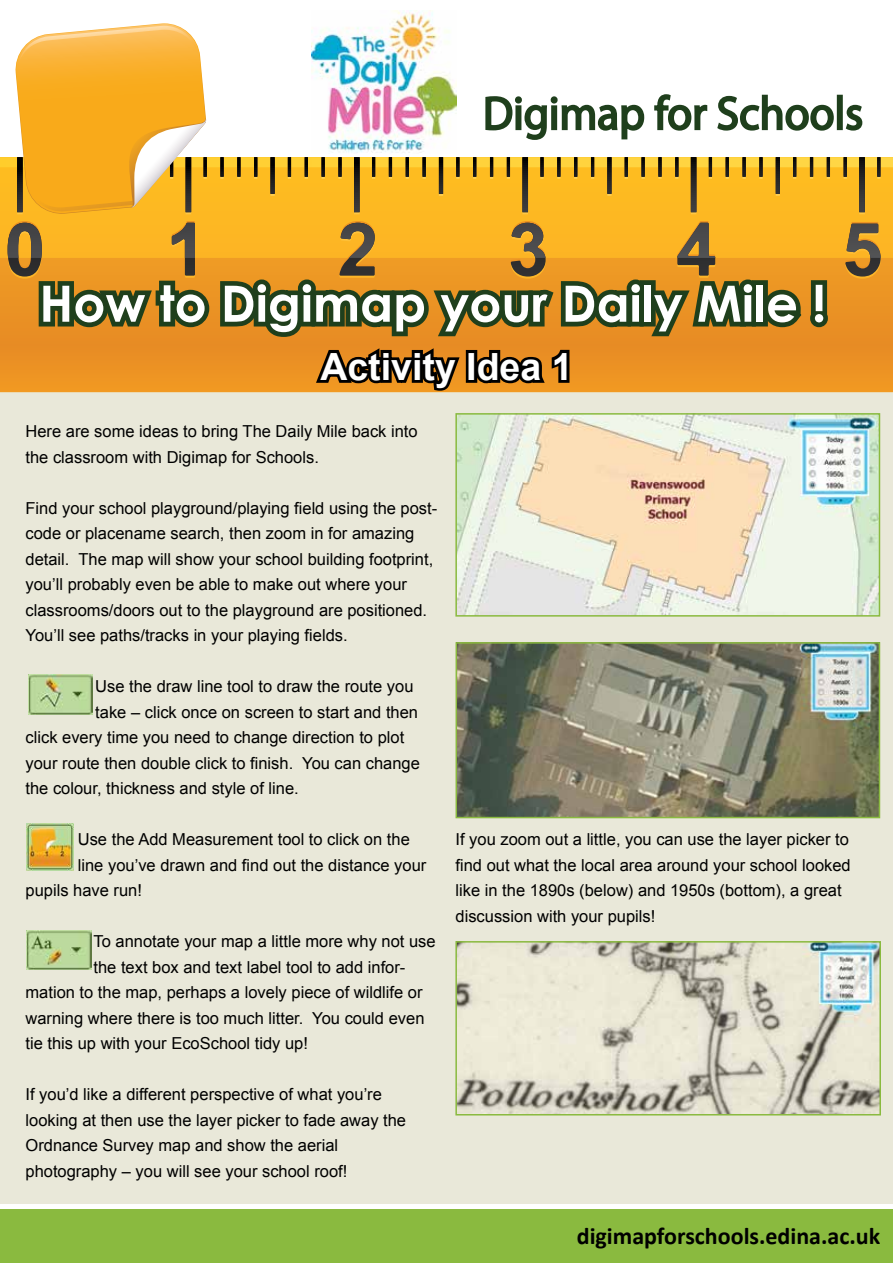
<style>
.page{position:relative;width:893px;height:1263px;background:#fff}
.page>*{position:absolute;margin:0;border:0;box-sizing:border-box;transform-origin:0 0}
.t1{font:700 50.1px "Century Gothic";color:#fff}
.t2{font:700 37.5px "Arial";color:#fff}
.t3{font:700 24px "Calibri";color:#000}
.t4{font:16.5px/25.5px "Arial";color:#000}
</style>
<div class="page">
<div style="left:0;top:391px;width:893px;height:813px;background:#e9e8d9"></div>
<svg style="left:0;top:157px;width:893px;height:235px;background:#ec9523"></svg>
<svg style="left:8px;top:157px;width:885px;height:118px;background:#dda428"></svg>
<svg style="left:17px;top:258px;width:863px;height:18px;background:#d48b26"></svg>
<svg style="left:17px;top:157px;width:863px;height:101px;background:#e7ab25"></svg>
<svg style="left:14px;top:23px;width:192px;height:192px;background:#f4b644"></svg>
<svg style="left:485px;top:96px;width:160px;height:44px"></svg>
<svg style="left:654px;top:94px;width:54px;height:37px"></svg>
<svg style="left:717px;top:94px;width:117px;height:37px"></svg>
<div style="left:837px;top:95px;width:6px;height:35px;border:2px solid #1f3f1c"></div>
<svg style="left:845px;top:104px;width:18px;height:27px"></svg>
<div style="left:0;top:1209px;width:893px;height:54px;background:#8aba3f"></div>
<img style="left:312px;top:11px;width:144px;height:142px">
<img style="left:458px;top:416px;width:419px;height:198px">
<div style="left:455px;top:413px;width:425px;height:204px;border:2px solid #8aba3f"></div>
<img style="left:458px;top:645px;width:419px;height:170px">
<div style="left:455px;top:642px;width:425px;height:176px;border:2px solid #8aba3f"></div>
<img style="left:458px;top:944px;width:420px;height:168px">
<div style="left:455px;top:941px;width:426px;height:174px;border:2px solid #8aba3f"></div>
<img style="left:28px;top:674px;width:65px;height:40px">
<img style="left:27px;top:823px;width:47px;height:47px">
<img style="left:27px;top:930px;width:64px;height:40px">
<svg style="left:34px;top:272px;width:802px;height:121px;background:#a27120"></svg>
<h1 class="t1" style="left:39px;top:265px;width:788px">How to Digimap your Daily Mile !</h1>
<h2 class="t2" style="left:320px;top:342px;width:254px">Activity Idea 1</h2>
<p class="t4" style="left:26px;top:419px;width:394px">Here are some ideas to bring The Daily Mile back into the classroom with Digimap for Schools.</p>
<p class="t4" style="left:26px;top:495px;width:413px">Find your school playground/playing field using the post&shy;code or placename search, then zoom in for amazing detail. The map will show your school building footprint, you’ll probably even be able to make out where your classrooms/doors out to the playground are positioned.<br>You’ll see paths/tracks in your playing fields.</p>
<p class="t4" style="left:95px;top:674px;width:320px">Use the draw line tool to draw the route you</p>
<p class="t4" style="left:95px;top:699px;width:324px">take – click once on screen to start and then</p>
<p class="t4" style="left:26px;top:725px;width:380px">click every time you need to change direction to plot</p>
<p class="t4" style="left:26px;top:750px;width:396px">your route then double click to finish. You can change</p>
<p class="t4" style="left:26px;top:776px;width:275px">the colour, thickness and style of line.</p>
<p class="t4" style="left:78px;top:827px;width:333px">Use the Add Measurement tool to click on the</p>
<p class="t4" style="left:78px;top:852px;width:350px">line you’ve drawn and find out the distance your</p>
<p class="t4" style="left:26px;top:878px;width:118px">pupils have run!</p>
<p class="t4" style="left:94px;top:929px;width:344px">To annotate your map a little more why not use</p>
<p class="t4" style="left:94px;top:954px;width:313px">the text box and text label tool to add infor-</p>
<p class="t4" style="left:26px;top:980px;width:399px">mation to the map, perhaps a lovely piece of wildlife or</p>
<p class="t4" style="left:26px;top:1005px;width:400px">warning where there is too much litter. You could even</p>
<p class="t4" style="left:26px;top:1031px;width:284px">tie this up with your EcoSchool tidy up!</p>
<p class="t4" style="left:26px;top:1082px;width:382px">If you’d like a different perspective of what you’re looking at then use the layer picker to fade away the Ordnance Survey map and show the aerial photography – you will see your school roof!</p>
<p class="t4" style="left:455px;top:827px;width:397px">If you zoom out a little, you can use the layer picker to find out what the local area around your school looked like in the 1890s (below) and 1950s (bottom), a great discussion with your pupils!</p>
<h3 class="t3" style="left:577px;top:1221px;width:305px">digimapforschools.edina.ac.uk</h3>
</div>
